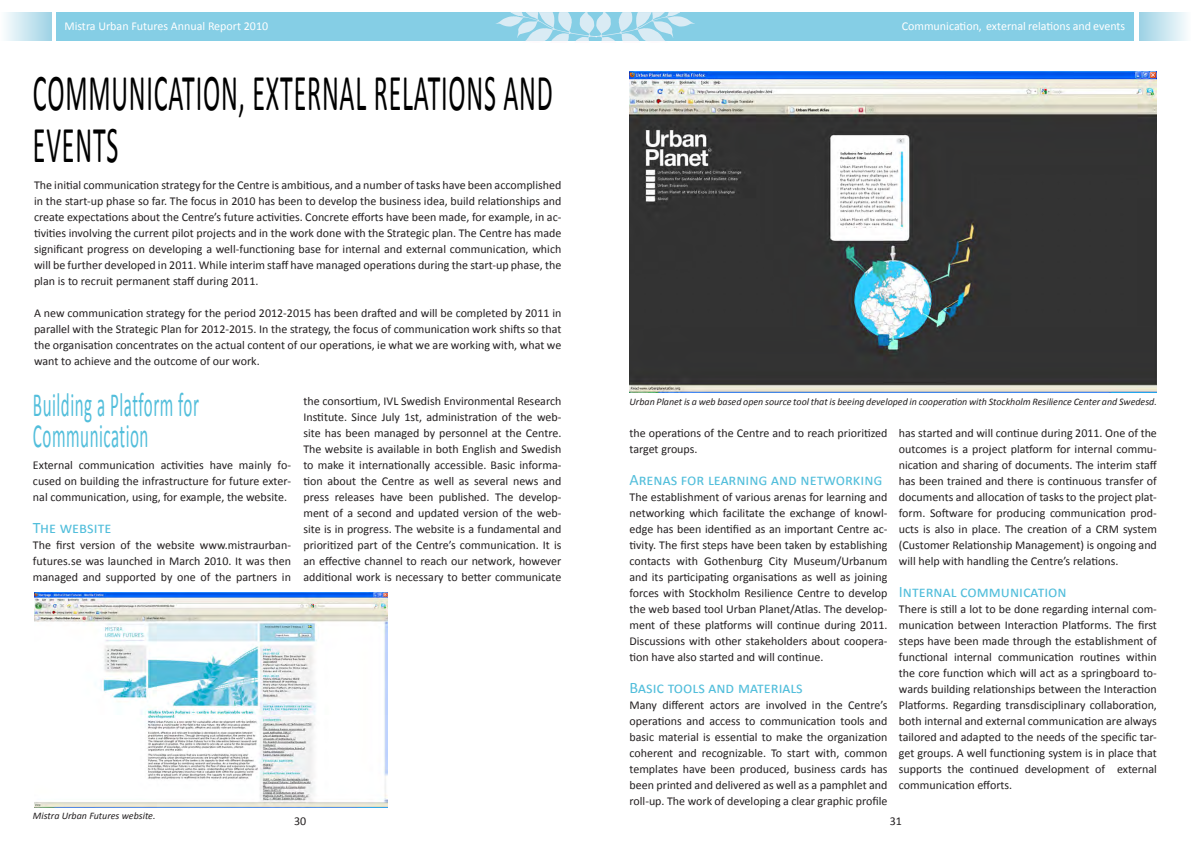
<style>
.page{position:relative;width:1191px;height:842px;background:#fff}
.page>*{position:absolute;margin:0;border:0;box-sizing:border-box;transform-origin:0 0}
.Brödtext{font:52px "Calibri";letter-spacing:.03em;color:#000;scale:.5 1}
.Brödtext-2{font:34px "Calibri";letter-spacing:.03em;color:#52bedb;scale:.5 1}
.Brödtext-3{font:16px "Calibri";color:#52bedb}
.Brödtext-4{font:12px/16px "Calibri";color:#231f20;text-align:justify}
.Brödtext-5{font:12px "Calibri";color:#fff}
.Brödtext-6{font:italic 10px "Calibri";color:#231f20}
</style>
<div class="page">
<div style="left:57px;top:13px;width:538px;height:28px;background:#85cee5"></div>
<div style="left:0;top:13px;width:52px;height:28px;background:linear-gradient(to right,#fefefe,#9fd3e5)"></div>
<div style="left:595px;top:13px;width:539px;height:28px;background:#85cee5"></div>
<svg style="left:495px;top:12px;width:200px;height:29px"></svg>
<div style="left:1139px;top:13px;width:51px;height:28px;background:linear-gradient(to right,#9cd1e4,#fafdfd)"></div>
<img style="left:629px;top:71px;width:528px;height:322px">
<img style="left:34px;top:592px;width:354px;height:216px">
<p class="Brödtext-5" style="left:64px;top:18px;width:205px">Mistra Urban Futures Annual Report 2010</p>
<p class="Brödtext" style="left:33px;top:60px;width:1041px">COMMUNICATION, EXTERNAL RELATIONS AND</p>
<p class="Brödtext" style="left:33px;top:112px;width:172px">EVENTS</p>
<p class="Brödtext-4" style="left:34px;top:176px;width:529px">The initial communication strategy for the Centre is ambitious, and a number of tasks have been accomplished in the start-up phase so far. The focus in 2010 has been to develop the business idea, build relationships and create expectations about the Centre’s future activities. Concrete efforts have been made, for example, in ac&shy;tivities involving the current pilot projects and in the work done with the Strategic plan. The Centre has made significant progress on developing a well-functioning base for internal and external communication, which will be further developed in 2011. While interim staff have managed operations during the start-up phase, the plan is to recruit permanent staff during 2011.</p>
<p class="Brödtext-4" style="left:34px;top:304px;width:529px">A new communication strategy for the period 2012-2015 has been drafted and will be completed by 2011 in parallel with the Strategic Plan for 2012-2015. In the strategy, the focus of communication work shifts so that the organisation concentrates on the actual content of our operations, ie what we are working with, what we want to achieve and the outcome of our work.</p>
<p class="Brödtext-2" style="left:33px;top:384px;width:333px">Building a Platform for</p>
<p class="Brödtext-2" style="left:33px;top:415px;width:233px">Communication</p>
<p class="Brödtext-4" style="left:303px;top:392px;width:259px">the consortium, IVL Swedish Environmental Research Institute. Since July 1st, administration of the web&shy;site has been managed by personnel at the Centre.<br>The website is available in both English and Swedish to make it internationally accessible. Basic informa&shy;tion about the Centre as well as several news and press releases have been published. The develop&shy;ment of a second and updated version of the web&shy;site is in progress. The website is a fundamental and prioritized part of the Centre’s communication. It is an effective channel to reach our network, however additional work is necessary to better communicate</p>
<p class="Brödtext-4" style="left:33px;top:457px;width:259px">External communication activities have mainly fo&shy;cused on building the infrastructure for future exter&shy;nal communication, using, for example, the website.</p>
<p class="Brödtext-3" style="left:33px;top:518px;width:80px">The website</p>
<p class="Brödtext-4" style="left:33px;top:537px;width:259px">The first version of the website www.mistraurban&shy;futures.se was launched in March 2010. It was then managed and supported by one of the partners in</p>
<p class="Brödtext-6" style="left:33px;top:809px;width:124px">Mistra Urban Futures website.</p>
<p class="Brödtext-4" style="left:294px;top:812px;width:14px">30</p>
<p class="Brödtext-5" style="left:901px;top:18px;width:225px">Communication, external relations and events</p>
<p class="Brödtext-6" style="left:629px;top:396px;width:529px">Urban Planet is a web based open source tool that is beeing developed in cooperation with Stockholm Resilience Center and Swedesd.</p>
<p class="Brödtext-4" style="left:629px;top:424px;width:259px">the operations of the Centre and to reach prioritized target groups.</p>
<p class="Brödtext-3" style="left:629px;top:470px;width:254px">Arenas for learning and networking</p>
<p class="Brödtext-4" style="left:629px;top:488px;width:259px">The establishment of various arenas for learning and networking which facilitate the exchange of knowl&shy;edge has been identified as an important Centre ac&shy;tivity. The first steps have been taken by establishing contacts with Gothenburg City Museum/Urbanum and its participating organisations as well as joining forces with Stockholm Resilience Centre to develop the web based tool Urban Planet/Atlas. The develop&shy;ment of these platforms will continue during 2011.<br>Discussions with other stakeholders about coopera&shy;tion have also started and will continue.</p>
<p class="Brödtext-3" style="left:629px;top:678px;width:175px">Basic tools and materials</p>
<p class="Brödtext-4" style="left:629px;top:696px;width:259px">Many different actors are involved in the Centre’s operations and access to communication tools and basic material is essential to make the organization coherent and recognizable. To start with, common templates have been produced, business cards has been printed and delivered as well as a pamphlet and roll-up. The work of developing a clear graphic profile</p>
<p class="Brödtext-4" style="left:899px;top:424px;width:260px">has started and will continue during 2011. One of the outcomes is a project platform for internal commu&shy;nication and sharing of documents. The interim staff has been trained and there is continuous transfer of documents and allocation of tasks to the project plat&shy;form. Software for producing communication prod&shy;ucts is also in place. The creation of a CRM system (Customer Relationship Management) is ongoing and will help with handling the Centre’s relations.</p>
<p class="Brödtext-3" style="left:899px;top:582px;width:169px">Internal communication</p>
<p class="Brödtext-4" style="left:899px;top:600px;width:260px">There is still a lot to be done regarding internal com&shy;munication between Interaction Platforms. The first steps have been made through the establishment of functional internal communication routines within the core function which will act as a springboard to&shy;wards building relationships between the Interaction Platforms. Regarding transdisciplinary collaboration, both internal and external communication are always tailored and adapted to the needs of the specific tar&shy;get groups. A well functioning system is in place that supports the continued development of external communication efforts.</p>
<p class="Brödtext-4" style="left:889px;top:812px;width:14px">31</p>
</div>
